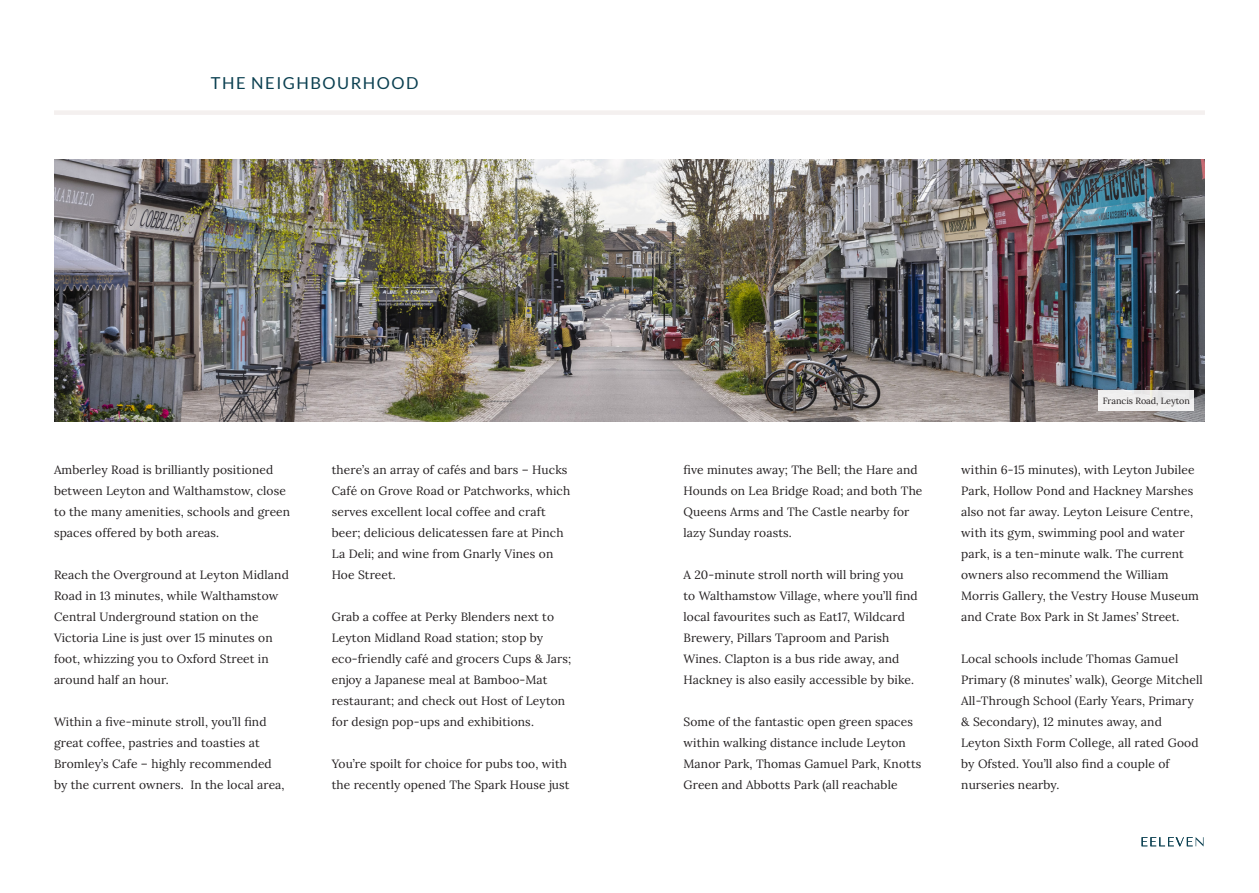
<style>
.page{position:relative;width:1259px;height:893px;background:#fff}
.page>*{position:absolute;margin:0;border:0;box-sizing:border-box;transform-origin:0 0}
.Subheading{font:16.5px "Lato";letter-spacing:.09em;color:#0b4051}
.Body_copy_no_indent{font:12px/21px "Lora";letter-spacing:.01em;color:#231f20}
.Body_copy_no_indent-2{font:9px "Lora";color:#231f20}
</style>
<div class="page">
<svg style="left:1141px;top:837px;width:62px;height:9px"></svg>
<div style="left:54px;top:110px;width:1151px;height:5px;background:#f4f0ef"></div>
<img style="left:54px;top:159px;width:1151px;height:263px">
<div style="left:1098px;top:390px;width:96px;height:21px;background:#f0efef"></div>
<p class="Subheading" style="left:211px;top:73px;width:209px">THE NEIGHBOURHOOD</p>
<p class="Body_copy_no_indent" style="left:54px;top:458px;width:238px">Amberley Road is brilliantly positioned between Leyton and Walthamstow, close to the many amenities, schools and green spaces offered by both areas.</p>
<p class="Body_copy_no_indent" style="left:54px;top:563px;width:236px">Reach the Overground at Leyton Midland Road in 13 minutes, while Walthamstow Central Underground station on the Victoria Line is just over 15 minutes on foot, whizzing you to Oxford Street in around half an hour.</p>
<p class="Body_copy_no_indent" style="left:54px;top:710px;width:232px">Within a five-minute stroll, you’ll find great coffee, pastries and toasties at Bromley’s Cafe – highly recommended by the current owners. In the local area,</p>
<p class="Body_copy_no_indent" style="left:332px;top:458px;width:240px">there’s an array of cafés and bars – Hucks Café on Grove Road or Patchworks, which serves excellent local coffee and craft beer; delicious delicatessen fare at Pinch La Deli; and wine from Gnarly Vines on Hoe Street.</p>
<p class="Body_copy_no_indent" style="left:332px;top:605px;width:241px">Grab a coffee at Perky Blenders next to Leyton Midland Road station; stop by eco-friendly café and grocers Cups &amp; Jars; enjoy a Japanese meal at Bamboo-Mat restaurant; and check out Host of Leyton for design pop-ups and exhibitions.</p>
<p class="Body_copy_no_indent" style="left:332px;top:752px;width:239px">You’re spoilt for choice for pubs too, with the recently opened The Spark House just</p>
<p class="Body_copy_no_indent" style="left:683px;top:458px;width:240px">five minutes away; The Bell; the Hare and Hounds on Lea Bridge Road; and both The Queens Arms and The Castle nearby for lazy Sunday roasts.</p>
<p class="Body_copy_no_indent" style="left:683px;top:563px;width:236px">A 20-minute stroll north will bring you to Walthamstow Village, where you’ll find local favourites such as Eat17, Wildcard Brewery, Pillars Taproom and Parish Wines. Clapton is a bus ride away, and Hackney is also easily accessible by bike.</p>
<p class="Body_copy_no_indent" style="left:683px;top:710px;width:239px">Some of the fantastic open green spaces within walking distance include Leyton Manor Park, Thomas Gamuel Park, Knotts Green and Abbotts Park (all reachable</p>
<p class="Body_copy_no_indent-2" style="left:1102px;top:394px;width:89px">Francis Road, Leyton</p>
<p class="Body_copy_no_indent" style="left:961px;top:458px;width:239px">within 6-15 minutes), with Leyton Jubilee Park, Hollow Pond and Hackney Marshes also not far away. Leyton Leisure Centre, with its gym, swimming pool and water park, is a ten-minute walk. The current owners also recommend the William Morris Gallery, the Vestry House Museum and Crate Box Park in St James’ Street.</p>
<p class="Body_copy_no_indent" style="left:961px;top:647px;width:243px">Local schools include Thomas Gamuel Primary (8 minutes’ walk), George Mitchell All-Through School (Early Years, Primary &amp; Secondary), 12 minutes away, and Leyton Sixth Form College, all rated Good by Ofsted. You’ll also find a couple of nurseries nearby.</p>
</div>
